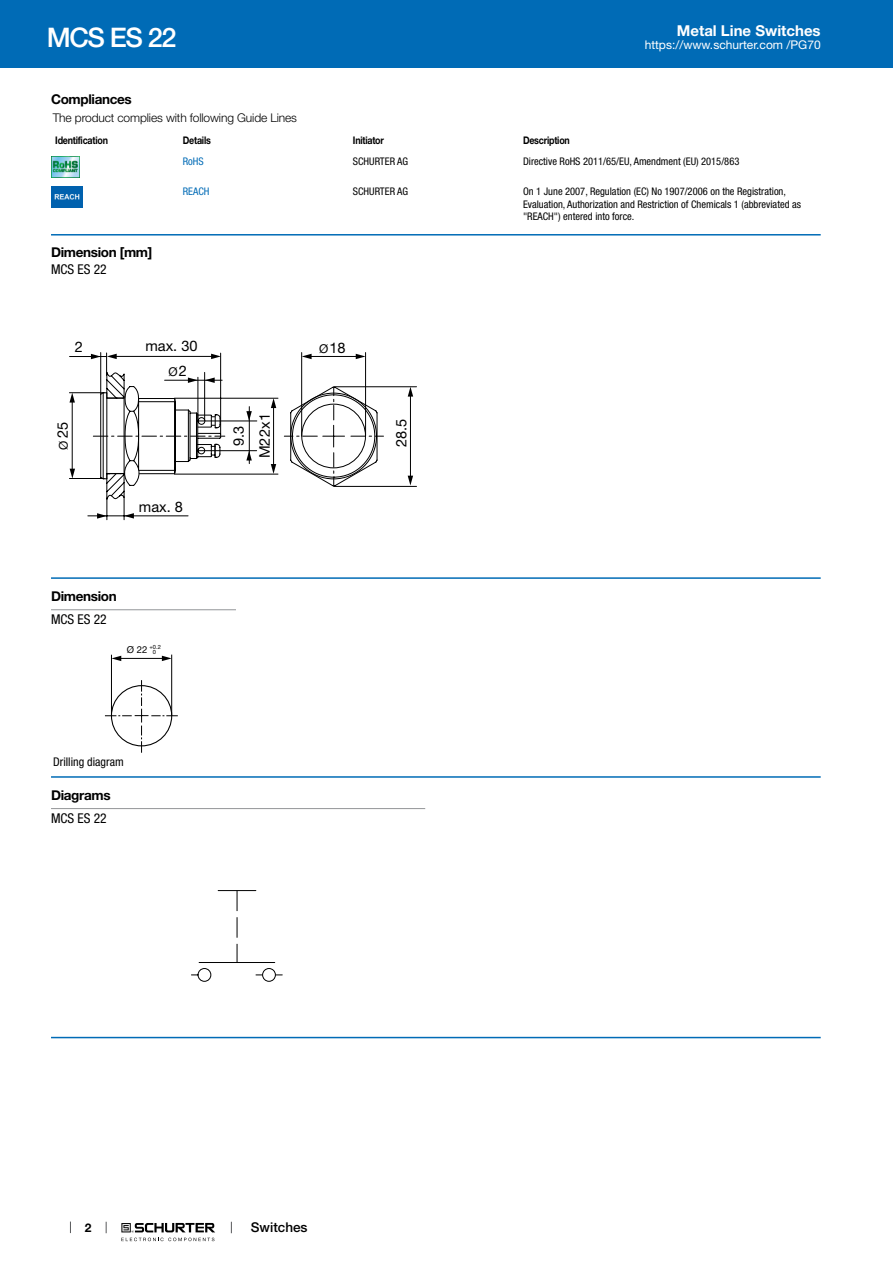
<style>
.page{position:relative;width:893px;height:1263px;background:#fff}
.page>*{position:absolute;margin:0;border:0;box-sizing:border-box;transform-origin:0 0}
.t1{font:500 27px "Helvetica Neue LT";letter-spacing:-.05em;color:#fff}
.t2{font:700 15px "Helvetica Neue LT";color:#fff}
.t3{font:14.55px "Helvetica Neue LT";color:#000}
.t4{font:700 13.5px "Helvetica Neue LT";letter-spacing:-.025em;color:#000}
.t5{font:condensed 13.5px "Helvetica Neue LT";color:#000}
.t6{font:500 13.5px "Helvetica Neue LT";color:#000}
.t7{font:12.15px "Helvetica Neue LT";color:#000}
.t8{font:300 12px "Helvetica Neue LT";letter-spacing:-.01em;color:#000}
.t9{font:12px "Helvetica Neue LT";color:#fff}
.t10{font:condensed 12px "Helvetica Neue LT";color:#000}
.t11{font:700 12px "Helvetica Neue LT";color:#000}
.t12{font:condensed 10.5px/12.6px "Helvetica Neue LT";color:#000}
.t13{font:700 10.5px "Helvetica Neue LT";letter-spacing:-.025em;color:#000;scale:.85 1}
.t14{font:condensed 10.5px "Helvetica Neue LT";color:#006bb6}
.t15{font:5.7px/4.9px "Helvetica Neue LT";color:#000}
.s1{font-size:12.15px}
.s2{font-size:14.55px}
.s3{font-size:9.6px}
</style>
<div class="page">
<svg style="left:70px;top:1221px;width:1px;height:12px"></svg>
<svg style="left:121px;top:1223px;width:94px;height:18px"></svg>
<div style="left:0;top:0;width:893px;height:68px;background:#006bb6"></div>
<img style="left:51px;top:156px;width:29px;height:21px">
<img style="left:51px;top:186px;width:32px;height:21px">
<hr style="left:51px;top:234px;width:770px;height:2px;background:#006bb6">
<hr style="left:174px;top:398px;width:104px;height:1px;background:#000">
<hr style="left:174px;top:474px;width:104px;height:1px;background:#000">
<hr style="left:100px;top:352px;width:1px;height:42px;background:#000">
<hr style="left:70px;top:356px;width:36px;height:1px;background:#000">
<hr style="left:273px;top:404px;width:1px;height:63px;background:#000">
<svg style="left:271px;top:398px;width:5px;height:10px"></svg>
<svg style="left:271px;top:464px;width:5px;height:10px"></svg>
<hr style="left:334px;top:386px;width:82px;height:1px;background:#000">
<hr style="left:334px;top:486px;width:82px;height:1px;background:#000">
<hr style="left:410px;top:392px;width:1px;height:85px;background:#000">
<svg style="left:408px;top:387px;width:5px;height:10px"></svg>
<svg style="left:408px;top:476px;width:5px;height:9px"></svg>
<hr style="left:69px;top:478px;width:35px;height:1px;background:#000">
<hr style="left:69px;top:392px;width:35px;height:1px;background:#000">
<hr style="left:72px;top:399px;width:1px;height:74px;background:#000">
<svg style="left:70px;top:469px;width:5px;height:9px"></svg>
<svg style="left:69px;top:393px;width:6px;height:10px"></svg>
<hr style="left:301px;top:352px;width:1px;height:84px;background:#000">
<hr style="left:365px;top:352px;width:1px;height:84px;background:#000">
<hr style="left:306px;top:356px;width:55px;height:1px;background:#000">
<svg style="left:302px;top:354px;width:10px;height:5px"></svg>
<svg style="left:356px;top:354px;width:10px;height:5px"></svg>
<hr style="left:88px;top:516px;width:100px;height:1px;background:#000">
<hr style="left:198px;top:421px;width:59px;height:1px;background:#000">
<hr style="left:199px;top:450px;width:58px;height:1px;background:#000">
<hr style="left:249px;top:407px;width:1px;height:57px;background:#000">
<svg style="left:246px;top:411px;width:6px;height:10px"></svg>
<svg style="left:246px;top:451px;width:6px;height:9px"></svg>
<svg style="left:284px;top:386px;width:99px;height:101px"></svg>
<svg style="left:91px;top:353px;width:134px;height:167px"></svg>
<hr style="left:51px;top:577px;width:770px;height:2px;background:#006bb6">
<hr style="left:51px;top:609px;width:185px;height:1px;background:#939598">
<hr style="left:171px;top:655px;width:1px;height:61px;background:#000">
<hr style="left:115px;top:658px;width:53px;height:1px;background:#000">
<hr style="left:111px;top:655px;width:1px;height:61px;background:#000">
<svg style="left:162px;top:656px;width:10px;height:5px"></svg>
<svg style="left:112px;top:656px;width:9px;height:5px"></svg>
<svg style="left:105px;top:680px;width:73px;height:73px"></svg>
<hr style="left:51px;top:776px;width:770px;height:2px;background:#006bb6">
<hr style="left:51px;top:808px;width:374px;height:1px;background:#939598">
<svg style="left:256px;top:974px;width:26px;height:1px"></svg>
<svg style="left:237px;top:891px;width:1px;height:71px"></svg>
<hr style="left:199px;top:962px;width:76px;height:1px;background:#000">
<hr style="left:218px;top:890px;width:38px;height:1px;background:#000">
<svg style="left:191px;top:968px;width:21px;height:14px"></svg>
<div style="left:263px;top:968px;width:12px;height:13px;background:#fff;border-radius:50%"></div>
<div style="left:262px;top:968px;width:14px;height:14px;border:1px solid #000;border-radius:50%"></div>
<hr style="left:51px;top:1037px;width:770px;height:1px;background:#006bb6">
<h1 class="t1" style="left:47px;top:21px;width:131px">MCS ES 22</h1>
<h2 class="t2" style="left:677px;top:21px;width:145px">Metal Line Switches</h2>
<p class="t9" style="left:645px;top:38px;width:178px">https://www.schurter.com /PG70</p>
<p class="t4" style="left:51px;top:91px;width:82px">Compliances</p>
<p class="t8" style="left:53px;top:110px;width:246px">The product complies with following Guide Lines</p>
<p class="t13" style="left:55px;top:134px;width:64px">Identification</p>
<p class="t13" style="left:183px;top:134px;width:35px">Details</p>
<p class="t13" style="left:353px;top:134px;width:38px">Initiator</p>
<p class="t13" style="left:523px;top:134px;width:57px">Description</p>
<p class="t14" style="left:183px;top:156px;width:22px">RoHS</p>
<p class="t12" style="left:353px;top:155px;width:57px">SCHURTER AG</p>
<p class="t12" style="left:523px;top:155px;width:218px">Directive RoHS 2011/65/EU, Amendment (EU) 2015/863</p>
<p class="t14" style="left:183px;top:185px;width:28px">REACH</p>
<p class="t12" style="left:353px;top:185px;width:57px">SCHURTER AG</p>
<p class="t12" style="left:523px;top:185px;width:279px">On 1 June 2007, Regulation (EC) No 1907/2006 on the Registration,<br>Evaluation, Authorization and Restriction of Chemicals 1 (abbreviated as "REACH") entered into force.</p>
<p class="t4" style="left:51px;top:244px;width:103px">Dimension [mm]</p>
<p class="t5" style="left:51px;top:262px;width:57px">MCS ES 22</p>
<h3 class="t3" style="left:145px;top:338px;width:54px">max. 30</h3>
<h3 class="t3" style="left:75px;top:338px;width:10px">2</h3>
<h3 class="t3" style="left:319px;top:340px;width:28px"><span class="s1">Ø</span>18</h3>
<h3 class="t3" style="left:54px;top:450px;width:30px;rotate:-90deg"><span class="s1">Ø</span> 25</h3>
<p class="t7" style="left:169px;top:364px;width:20px">Ø<span class="s2">2</span></p>
<h3 class="t3" style="left:139px;top:498px;width:46px">max. 8</h3>
<p class="t4" style="left:51px;top:587px;width:67px">Dimension</p>
<p class="t5" style="left:51px;top:612px;width:57px">MCS ES 22</p>
<p class="t15" style="left:153px;top:645px;width:10px;text-indent:-26px"><span class="s3">Ø 22</span> +0.2<br>0</p>
<p class="t10" style="left:53px;top:755px;width:72px">Drilling diagram</p>
<p class="t4" style="left:51px;top:786px;width:61px">Diagrams</p>
<p class="t5" style="left:51px;top:810px;width:57px">MCS ES 22</p>
<h3 class="t3" style="left:230px;top:446px;width:22px;rotate:-90deg">9.3</h3>
<h3 class="t3" style="left:256px;top:458px;width:47px;rotate:-90deg">M22x1</h3>
<h3 class="t3" style="left:393px;top:447px;width:30px;rotate:-90deg">28.5</h3>
<p class="t11" style="left:85px;top:1220px;width:8px">2</p>
<p class="t6" style="left:251px;top:1219px;width:58px">Switches</p>
</div>
